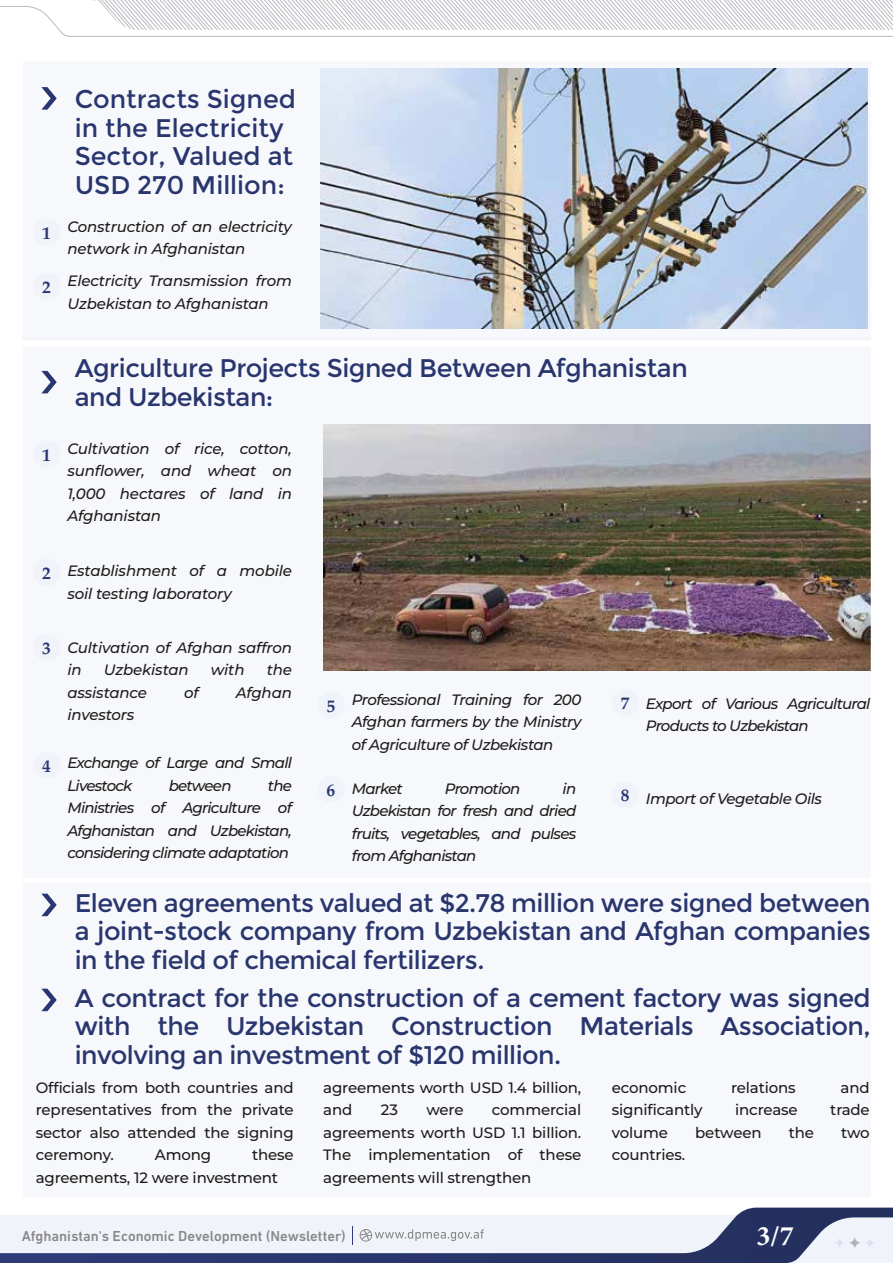
<style>
.page{position:relative;width:893px;height:1263px;background:#fff}
.page>*{position:absolute;margin:0;border:0;box-sizing:border-box;transform-origin:0 0}
.t1{font:700 33px "Bahij Lotus";color:#fff}
.t2{font:25.5px/28.5px "Montserrat";letter-spacing:-.02em;color:#29366e;text-align:justify}
.t3{font:25.5px/28.5px "Montserrat";color:#29366e}
.t4{font:700 21.75px "Bahij Nazanin";color:#293670}
.t5{font:italic 500 15px/22.5px "Montserrat";letter-spacing:-.03em;color:#1d1d1b;text-align:justify}
.t6{font:500 15px/22.5px "Montserrat";letter-spacing:-.01em;color:#1d1d1b;text-align:justify}
.t7{font:italic 500 15px/22.5px "Montserrat";letter-spacing:-.01em;color:#1d1d1b}
.t8{font:italic 500 15px/22.5px "Montserrat";letter-spacing:-.05em;color:#1d1d1b}
.t9{font:500 14.7px "DIN Next CYR";color:#878787}
.s1{font-family:"Bahij Nazanin";font-weight:700;font-style:normal;font-size:21.75px;color:#293670}
</style>
<div class="page">
<hr style="left:22px;top:337px;width:849px;height:2px;background:#f1f3fa">
<div style="left:23px;top:62px;width:848px;height:279px;background:#f1f3fa"></div>
<div style="left:23px;top:347px;width:848px;height:530px;background:#f1f3fa"></div>
<div style="left:23px;top:883px;width:848px;height:314px;background:#f1f3fa"></div>
<img style="left:321px;top:68px;width:546px;height:260px">
<img style="left:323px;top:425px;width:547px;height:245px">
<svg style="left:41px;top:87px;width:16px;height:23px"></svg>
<svg style="left:41px;top:371px;width:16px;height:22px"></svg>
<svg style="left:41px;top:894px;width:16px;height:22px"></svg>
<svg style="left:41px;top:989px;width:16px;height:22px"></svg>
<svg style="left:0;top:1207px;width:893px;height:56px"></svg>
<svg style="left:352px;top:1226px;width:1px;height:18px"></svg>
<svg style="left:360px;top:1229px;width:124px;height:12px"></svg>
<svg style="left:834px;top:1237px;width:11px;height:11px"></svg>
<svg style="left:864px;top:1237px;width:11px;height:11px"></svg>
<svg style="left:848px;top:1236px;width:13px;height:13px"></svg>
<svg style="left:0;top:0;width:893px;height:37px"></svg>
<h3 class="t4" style="left:42px;top:219px;width:10px">1</h3>
<h3 class="t4" style="left:42px;top:273px;width:10px">2</h3>
<h2 class="t3" style="left:75px;top:85px;width:223px">Contracts Signed in the Electricity<br>Sector, Valued at<br>USD 270 Million:</h2>
<p class="t7" style="left:67px;top:215px;width:226px">Construction of an electricity network in Afghanistan</p>
<p class="t7" style="left:67px;top:269px;width:226px">Electricity Transmission from<br>Uzbekistan to Afghanistan</p>
<h3 class="t4" style="left:42px;top:440px;width:10px">1</h3>
<h2 class="t2" style="left:75px;top:354px;width:615px">Agriculture Projects Signed Between Afghanistan and Uzbekistan:</h2>
<p class="t5" style="left:67px;top:437px;width:226px">Cultivation of rice, cotton, sunflower, and wheat on 1,000 hectares of land in Afghanistan</p>
<h3 class="t4" style="left:42px;top:559px;width:10px">2</h3>
<p class="t7" style="left:67px;top:559px;width:226px">Establishment of a mobile soil testing laboratory</p>
<h3 class="t4" style="left:42px;top:633px;width:10px">3</h3>
<p class="t7" style="left:67px;top:636px;width:226px">Cultivation of Afghan saffron in</p>
<p class="t7" style="left:104px;top:658px;width:86px">Uzbekistan</p>
<p class="t5" style="left:211px;top:658px;width:35px">with</p>
<p class="t5" style="left:267px;top:658px;width:27px">the</p>
<p class="t7" style="left:67px;top:681px;width:81px">assistance</p>
<p class="t5" style="left:184px;top:681px;width:16px">of</p>
<p class="t5" style="left:236px;top:681px;width:58px">Afghan</p>
<p class="t7" style="left:67px;top:703px;width:69px">investors</p>
<h3 class="t4" style="left:327px;top:691px;width:10px">5</h3>
<p class="t5" style="left:352px;top:688px;width:231px">Professional Training for 200<br>Afghan farmers by the Ministry of Agriculture of Uzbekistan</p>
<h3 class="t4" style="left:621px;top:689px;width:10px">7</h3>
<p class="t8" style="left:646px;top:692px;width:226px">Export of Various Agricultural<br>Products to Uzbekistan</p>
<h3 class="t4" style="left:42px;top:752px;width:10px">4</h3>
<p class="t8" style="left:67px;top:751px;width:226px">Exchange of Large and Small<br>Livestock</p>
<p class="t5" style="left:67px;top:773px;width:226px;text-indent:200px">the Ministries of Agriculture of Afghanistan and Uzbekistan, considering climate adaptation</p>
<p class="t8" style="left:169px;top:773px;width:64px">between</p>
<h3 class="t4" style="left:327px;top:776px;width:10px">6</h3>
<p class="t5" style="left:352px;top:776px;width:52px">Market</p>
<p class="t8" style="left:445px;top:776px;width:77px">Promotion</p>
<p class="t5" style="left:352px;top:776px;width:226px;text-indent:211px">in Uzbekistan for fresh and dried fruits, vegetables, and pulses from Afghanistan</p>
<p class="t5" style="left:621px;top:786px;width:203px"><span class="s1">8</span> Import of Vegetable Oils</p>
<h2 class="t2" style="left:75px;top:889px;width:797px">Eleven agreements valued at $2.78 million were signed between a joint-stock company from Uzbekistan and Afghan companies in the field of chemical fertilizers.</h2>
<h2 class="t2" style="left:75px;top:984px;width:797px">A contract for the construction of a cement factory was signed with the Uzbekistan Construction Materials Association, involving an investment of $120 million.</h2>
<p class="t6" style="left:36px;top:1076px;width:259px">Officials from both countries and representatives from the private sector also attended the signing ceremony.</p>
<p class="t6" style="left:323px;top:1076px;width:259px">agreements worth USD 1.4 billion, and</p>
<p class="t6" style="left:612px;top:1076px;width:76px">economic</p>
<p class="t6" style="left:731px;top:1076px;width:66px">relations</p>
<p class="t6" style="left:841px;top:1076px;width:31px">and</p>
<p class="t6" style="left:612px;top:1098px;width:92px">significantly</p>
<p class="t6" style="left:735px;top:1098px;width:64px">increase</p>
<p class="t6" style="left:830px;top:1098px;width:41px">trade</p>
<p class="t6" style="left:612px;top:1121px;width:58px">volume</p>
<p class="t6" style="left:695px;top:1121px;width:68px">between</p>
<p class="t6" style="left:789px;top:1121px;width:27px">the</p>
<p class="t6" style="left:841px;top:1121px;width:30px">two</p>
<p class="t6" style="left:612px;top:1143px;width:75px">countries.</p>
<p class="t6" style="left:323px;top:1098px;width:259px;text-indent:169px">commercial agreements worth USD 1.1 billion.<br>The implementation of these agreements will strengthen</p>
<p class="t6" style="left:381px;top:1098px;width:19px">23</p>
<p class="t6" style="left:426px;top:1098px;width:39px">were</p>
<p class="t6" style="left:36px;top:1143px;width:259px;text-indent:216px">these agreements, 12 were investment</p>
<p class="t6" style="left:155px;top:1143px;width:58px">Among</p>
<p class="t9" style="left:22px;top:1227px;width:325px">Afghanistan's Economic Development (Newsletter)</p>
<h1 class="t1" style="left:757px;top:1214px;width:39px">3/7</h1>
</div>
